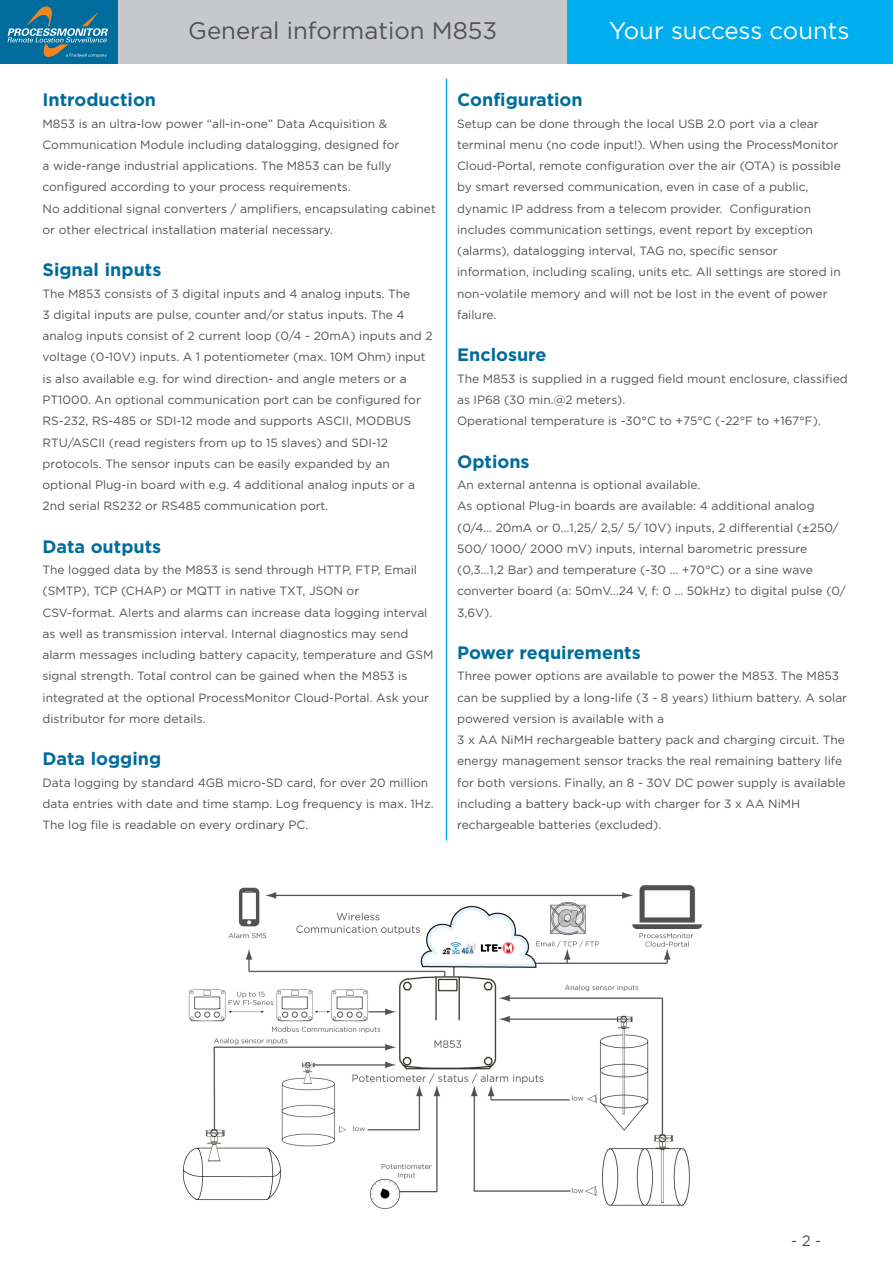
<style>
.page{position:relative;width:893px;height:1263px;background:#fff}
.page>*{position:absolute;margin:0;border:0;box-sizing:border-box;transform-origin:0 0}
.t1{font:24px "Gotham Pro";color:#535355}
.t2{font:24px "Gotham Pro";color:#fff}
.t3{font:700 18px "Gotham Pro";color:#006c9d}
.t4{font:15px "Gotham Pro";color:#535355}
.t5{font:12px/21.3px "Gotham Pro";color:#535355}
</style>
<div class="page">
<div style="left:117px;top:0;width:451px;height:64px;background:#c7c8ca"></div>
<div style="left:568px;top:0;width:325px;height:64px;background:#00aeef"></div>
<hr style="left:446px;top:79px;width:1px;height:761px;background:#00aeef">
<div style="left:0;top:0;width:117px;height:64px;background:#006c9d"></div>
<svg style="left:7px;top:6px;width:101px;height:51px"></svg>
<img style="left:182px;top:885px;width:521px;height:324px">
<h1 class="t1" style="left:188px;top:17px;width:310px">General information M853</h1>
<h1 class="t2" style="left:609px;top:17px;width:242px">Your success counts</h1>
<h2 class="t3" style="left:43px;top:90px;width:115px">Introduction</h2>
<p class="t5" style="left:43px;top:113px;width:395px">M853 is an ultra-low power “all-in-one” Data Acquisition &amp; Communication Module including datalogging, designed for<br>a wide-range industrial applications. The M853 can be fully configured according to your process requirements.<br>No additional signal converters / amplifiers, encapsulating cabinet or other electrical installation material necessary.</p>
<h2 class="t3" style="left:43px;top:260px;width:120px">Signal inputs</h2>
<p class="t5" style="left:43px;top:283px;width:392px">The M853 consists of 3 digital inputs and 4 analog inputs. The<br>3 digital inputs are pulse, counter and/or status inputs. The 4 analog inputs consist of 2 current loop (0/4 - 20mA) inputs and 2 voltage (0-10V) inputs. A 1 potentiometer (max. 10M Ohm) input is also available e.g. for wind direction- and angle meters or a PT1000. An optional communication port can be configured for RS-232, RS-485 or SDI-12 mode and supports ASCII, MODBUS RTU/ASCII (read registers from up to 15 slaves) and SDI-12 protocols. The sensor inputs can be easily expanded by an optional Plug-in board with e.g. 4 additional analog inputs or a 2nd serial RS232 or RS485 communication port.</p>
<h2 class="t3" style="left:43px;top:536px;width:120px">Data outputs</h2>
<p class="t5" style="left:43px;top:559px;width:392px">The logged data by the M853 is send through HTTP, FTP, Email (SMTP), TCP (CHAP) or MQTT in native TXT, JSON or CSV-format. Alerts and alarms can increase data logging interval as well as transmission interval. Internal diagnostics may send alarm messages including battery capacity, temperature and GSM signal strength. Total control can be gained when the M853 is integrated at the optional ProcessMonitor Cloud-Portal. Ask your distributor for more details.</p>
<h2 class="t3" style="left:43px;top:749px;width:120px">Data logging</h2>
<p class="t5" style="left:43px;top:772px;width:393px">Data logging by standard 4GB micro-SD card, for over 20 million data entries with date and time stamp. Log frequency is max. 1Hz.<br>The log file is readable on every ordinary PC.</p>
<h2 class="t3" style="left:457px;top:90px;width:127px">Configuration</h2>
<p class="t5" style="left:457px;top:113px;width:385px">Setup can be done through the local USB 2.0 port via a clear terminal menu (no code input!). When using the ProcessMonitor Cloud-Portal, remote configuration over the air (OTA) is possible by smart reversed communication, even in case of a public, dynamic IP address from a telecom provider. Configuration includes communication settings, event report by exception (alarms), datalogging interval, TAG no, specific sensor information, including scaling, units etc. All settings are stored in non-volatile memory and will not be lost in the event of power failure.</p>
<h2 class="t3" style="left:457px;top:345px;width:91px">Enclosure</h2>
<p class="t5" style="left:457px;top:368px;width:392px">The M853 is supplied in a rugged field mount enclosure, classified as IP68 (30 min.@2 meters).<br>Operational temperature is -30°C to +75°C (-22°F to +167°F).</p>
<h2 class="t3" style="left:457px;top:451px;width:74px">Options</h2>
<p class="t5" style="left:457px;top:474px;width:390px">An external antenna is optional available.<br>As optional Plug-in boards are available: 4 additional analog (0/4… 20mA or 0…1,25/ 2,5/ 5/ 10V) inputs, 2 differential (±250/ 500/ 1000/ 2000 mV) inputs, internal barometric pressure (0,3…1,2 Bar) and temperature (-30 … +70°C) or a sine wave converter board (a: 50mV…24 V, f: 0 … 50kHz) to digital pulse (0/ 3,6V).</p>
<h2 class="t3" style="left:457px;top:642px;width:185px">Power requirements</h2>
<p class="t5" style="left:457px;top:665px;width:392px">Three power options are available to power the M853. The M853 can be supplied by a long-life (3 - 8 years) lithium battery. A solar powered version is available with a<br>3 x AA NiMH rechargeable battery pack and charging circuit. The energy management sensor tracks the real remaining battery life for both versions. Finally, an 8 - 30V DC power supply is available including a battery back-up with charger for 3 x AA NiMH rechargeable batteries (excluded).</p>
<p class="t4" style="left:791px;top:1233px;width:32px">- 2 -</p>
</div>
